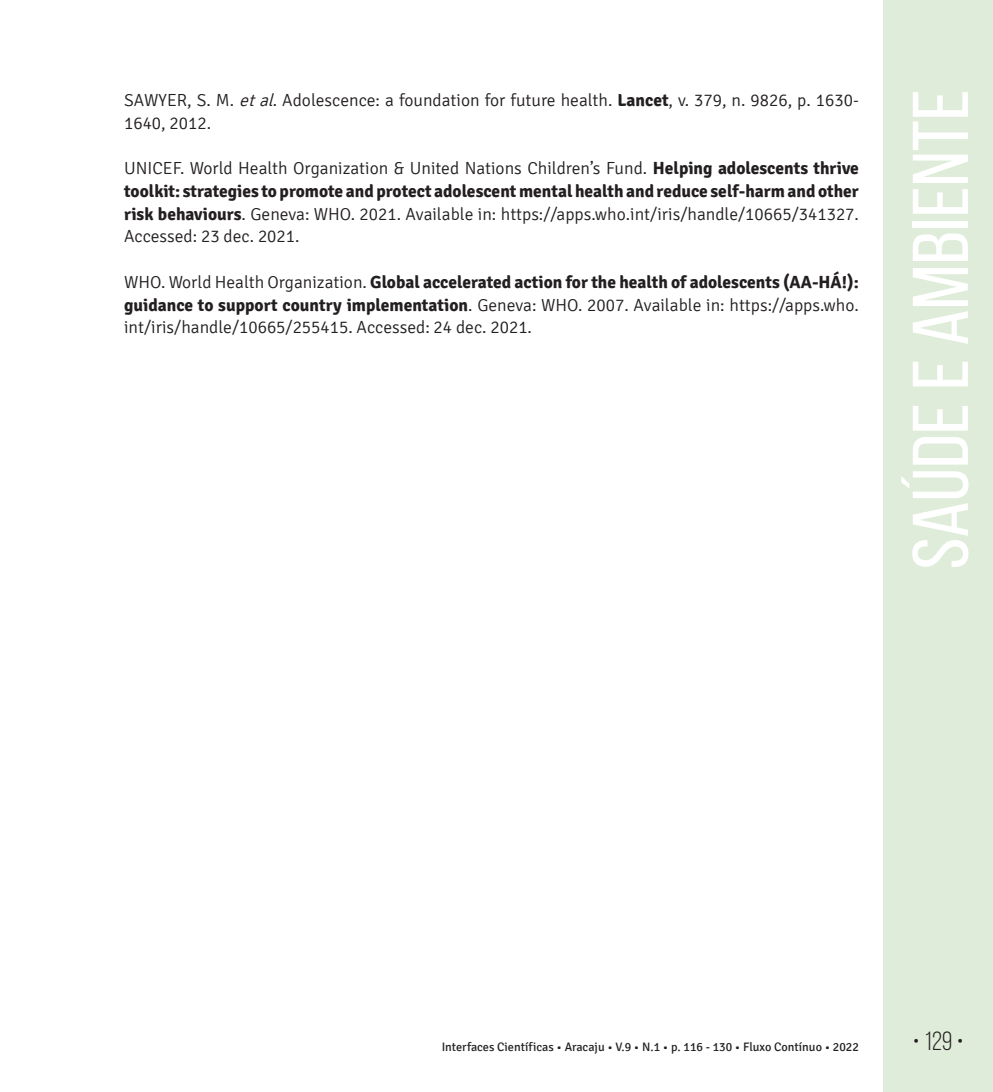
<style>
.page{position:relative;width:993px;height:1092px;background:#fff}
.page>*{position:absolute;margin:0;border:0;box-sizing:border-box;transform-origin:0 0}
.t1{font:78.75px "Bebas Neue";color:#fff;scale:1.09 1}
.t2{font:26.25px "Bebas Neue";color:#231f20}
.t3{font:300 17.5px/22.8px "Signika";color:#231f20;text-align:justify}
.t4{font:12.25px "Signika";color:#231f20}
.s1{font-style:italic}
.s2{font-weight:700}
</style>
<div class="page">
<div style="left:883px;top:0;width:109px;height:1091px;background:#deecd9"></div>
<p class="t3" style="left:124px;top:89px;width:736px">SAWYER, S. M. <span class="s1">etal</span>. Adolescence: a foundation for future health. <span class="s2">Lancet</span>, v. 379, n. 9826, p. 1630-<br>1640, 2012.</p>
<p class="t3" style="left:124px;top:157px;width:736px">UNICEF. World Health Organization &amp; United Nations Children’s Fund. <span class="s2">Helping adolescents thrive toolkit: strategies to promote and protect adolescent mental health and reduce self-harm and other risk behaviours</span>. Geneva: WHO. 2021. Available in: https://apps.who.int/iris/handle/10665/341327.<br>Accessed: 23 dec. 2021.</p>
<p class="t3" style="left:124px;top:271px;width:736px">WHO. World Health Organization. <span class="s2">Global accelerated action for the health of adolescents (AA-HÁ!): guidance to support country implementation</span>. Geneva: WHO. 2007. Available in: https://apps.who. int/iris/handle/10665/255415. Accessed: 24 dec. 2021.</p>
<h1 class="t1" style="left:897px;top:569px;width:442px;rotate:-90deg">Saúde e Ambiente</h1>
<p class="t4" style="left:441px;top:1040px;width:418px">Interfaces Científicas • Aracaju • V.9 • N.1 • p. 116 - 130 • Fluxo Contínuo • 2022</p>
<h2 class="t2" style="left:912px;top:1026px;width:52px">• 129 •</h2>
</div>
